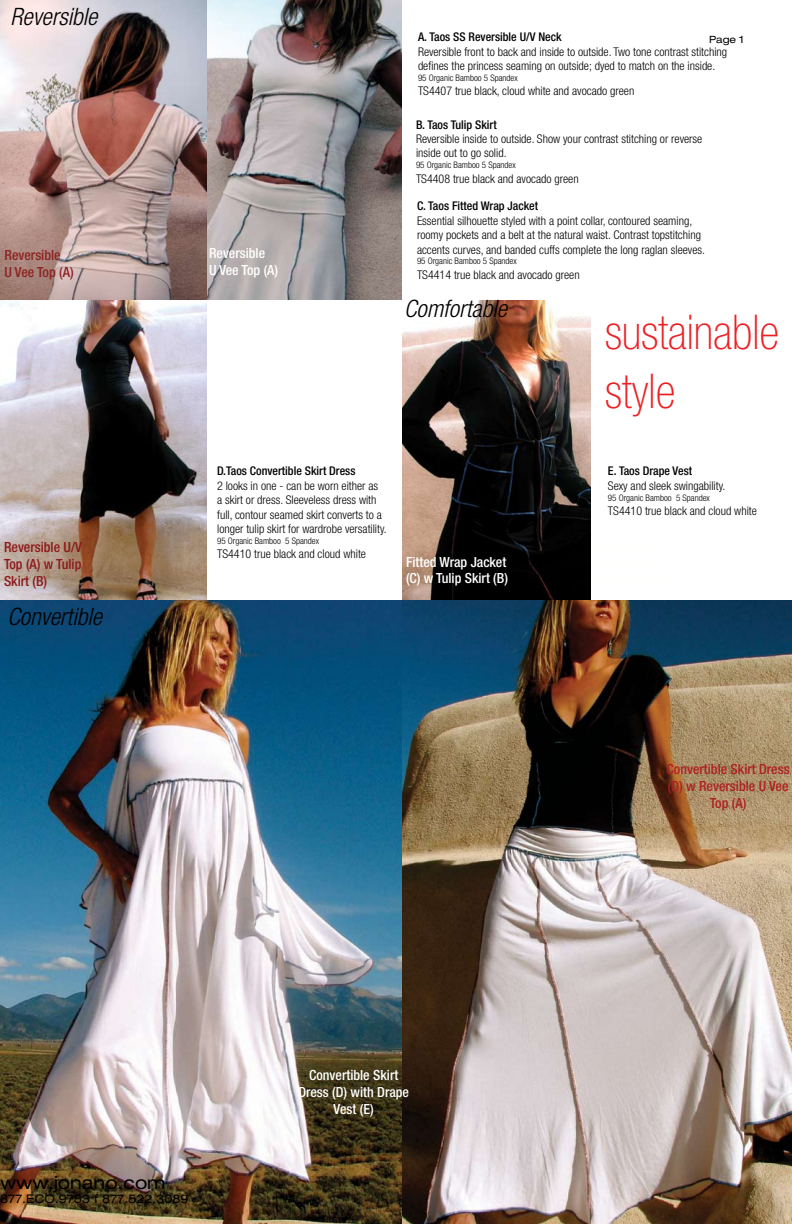
<style>
.page{position:relative;width:792px;height:1224px;background:#fff}
.page>*{position:absolute;margin:0;border:0;box-sizing:border-box;transform-origin:0 0}
.t1{font:100 condensed 48px/59px "Helvetica Neue LT Std";color:#ed2024}
.t2{font:italic 300 condensed 24px "Helvetica Neue LT Std";color:#000}
.t3{font:expanded 18px "Helvetica Neue LT Std";color:#000}
.t4{font:500 condensed 14px/16.8px "Helvetica Neue LT Std";color:#af1f24;text-align:center}
.t5{font:500 condensed 14px/16.8px "Helvetica Neue LT Std";color:#fffffc;text-align:center}
.t6{font:500 condensed 14px/16.8px "Helvetica Neue LT Std";color:#fff}
.t7{font:500 condensed 14px/16.8px "Helvetica Neue LT Std";color:#8e181b;text-align:justify}
.t8{font:500 condensed 14px/16.8px "Helvetica Neue LT Std";color:#8c2323}
.t9{font:500 condensed 14px/16.8px "Helvetica Neue LT Std";color:#fffffd}
.t10{font:300 condensed 12px/14.4px "Helvetica Neue LT Std";color:#000}
.t11{font:500 condensed 12px "Helvetica Neue LT Std";color:#000}
.t12{font:expanded 12px "Helvetica Neue LT Std";color:#000}
.t13{font:expanded 10px "Helvetica Neue LT Std";color:#000}
.t14{font:300 condensed 9px "Helvetica Neue LT Std";color:#000}
</style>
<div class="page">
<img style="left:0;top:600px;width:792px;height:624px">
<img style="left:0;top:0;width:402px;height:300px">
<img style="left:402px;top:300px;width:189px;height:300px">
<img style="left:0;top:300px;width:207px;height:300px">
<h2 class="t2" style="left:10px;top:3px;width:89px">Reversible</h2>
<p class="t8" style="left:4px;top:247px;width:71px">Reversible<br>U Vee Top (A)</p>
<p class="t9" style="left:209px;top:245px;width:71px">Reversible<br>U Vee Top (A)</p>
<p class="t11" style="left:418px;top:30px;width:145px">A. Taos SS Reversible U/V Neck</p>
<p class="t10" style="left:418px;top:44px;width:311px">Reversible front to back and inside to outside. Two tone contrast stitching defines the princess seaming on outside; dyed to match on the inside.</p>
<p class="t14" style="left:418px;top:73px;width:101px">95 Organic Bamboo 5 Spandex</p>
<p class="t10" style="left:418px;top:84px;width:218px">TS4407 true black, cloud white and avocado green</p>
<p class="t11" style="left:416px;top:117px;width:82px">B. Taos Tulip Skirt</p>
<p class="t10" style="left:416px;top:131px;width:288px">Reversible inside to outside. Show your contrast stitching or reverse inside out to go solid.</p>
<p class="t14" style="left:416px;top:160px;width:101px">95 Organic Bamboo 5 Spandex</p>
<p class="t10" style="left:416px;top:171px;width:164px">TS4408 true black and avocado green</p>
<p class="t11" style="left:417px;top:199px;width:123px">C. Taos Fitted Wrap Jacket</p>
<p class="t10" style="left:417px;top:213px;width:290px">Essential silhouette styled with a point collar, contoured seaming, roomy pockets and a belt at the natural waist. Contrast topstitching accents curves, and banded cuffs complete the long raglan sleeves.</p>
<p class="t14" style="left:417px;top:256px;width:101px">95 Organic Bamboo 5 Spandex</p>
<p class="t10" style="left:417px;top:267px;width:164px">TS4414 true black and avocado green</p>
<p class="t13" style="left:709px;top:34px;width:36px">Page 1</p>
<h2 class="t2" style="left:404px;top:295px;width:105px">Comfortable</h2>
<h1 class="t1" style="left:605px;top:302px;width:176px">sustainable style</h1>
<p class="t7" style="left:4px;top:539px;width:80px">Reversible U/V Top (A) w Tulip Skirt (B)</p>
<h2 class="t2" style="left:8px;top:603px;width:96px">Convertible</h2>
<p class="t11" style="left:217px;top:464px;width:140px">D.Taos Convertible Skirt Dress</p>
<p class="t10" style="left:217px;top:478px;width:171px">2 looks in one - can be worn either as<br>a skirt or dress. Sleeveless dress with full, contour seamed skirt converts to a longer tulip skirt for wardrobe versatility.</p>
<p class="t14" style="left:217px;top:536px;width:103px">95 Organic Bamboo 5 Spandex</p>
<p class="t10" style="left:217px;top:547px;width:150px">TS4410 true black and cloud white</p>
<p class="t6" style="left:406px;top:553px;width:104px">Fitted Wrap Jacket (C) w Tulip Skirt (B)</p>
<p class="t11" style="left:608px;top:464px;width:86px">E. Taos Drape Vest</p>
<p class="t10" style="left:608px;top:478px;width:119px">Sexy and sleek swingability.</p>
<p class="t14" style="left:608px;top:492px;width:103px">95 Organic Bamboo 5 Spandex</p>
<p class="t10" style="left:608px;top:504px;width:150px">TS4410 true black and cloud white</p>
<p class="t4" style="left:667px;top:761px;width:125px">Convertible Skirt Dress (D) w Reversible U Vee<br>Top (A)</p>
<h3 class="t3" style="left:0;top:1172px;width:167px">www.jonano.com</h3>
<p class="t12" style="left:0;top:1192px;width:190px">877.ECO.9753 f 877.522.3089</p>
<p class="t5" style="left:298px;top:1067px;width:112px">Convertible Skirt<br>Dress (D) with Drape<br>Vest (E)</p>
</div>
